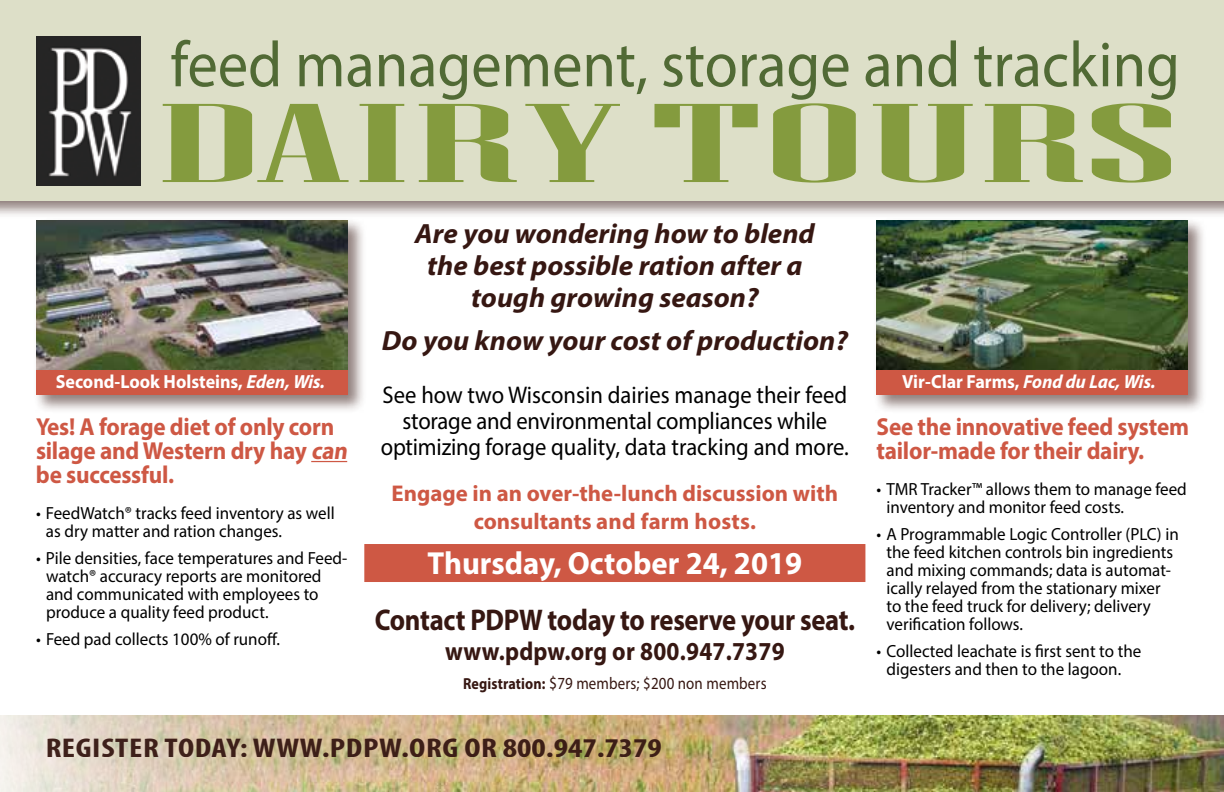
<style>
.page{position:relative;width:1224px;height:792px;background:#fff}
.page>*{position:absolute;margin:0;border:0;box-sizing:border-box;transform-origin:0 0}
.t1{font:111.6px "Niagara Solid";letter-spacing:.01em;color:#849b3e;scale:3.08 1}
.t2{font:64.6px "Myriad Pro";color:#516a35;scale:.94 1}
.t3{font:700 32px "Myriad Pro";color:#fff;scale:.96 1}
.t4{font:700 30px "Myriad Pro";letter-spacing:-.01em;color:#361712;scale:.89 1}
.t5{font:italic 700 27.8px/32px "Myriad Pro";color:#361712;text-align:center}
.t6{font:700 condensed 27.2px "Myriad Pro";letter-spacing:.02em;color:#361712;scale:1.24 1}
.t7{font:700 26px "Myriad Pro";letter-spacing:.01em;color:#361712;scale:.9 1}
.t8{font:700 24.6px/24px "Myriad Pro";letter-spacing:-.01em;color:#ce5844;scale:.94 1}
.t9{font:24.2px/26px "Myriad Pro";letter-spacing:-.005em;color:#000;text-align:center;scale:.94 1}
.t10{font:700 22.8px/28px "Myriad Pro";color:#ce5844;text-align:center}
.t11{font:700 19px "Myriad Pro";color:#fff;scale:.95 1}
.t12{font:17.6px/18px "Myriad Pro";color:#000}
.t13{font:17px "Myriad Pro";letter-spacing:.01em;color:#361712;scale:.88 1}
.s1{font-style:italic}
.s2{font-weight:700;font-size:16px}
.s3{font-size:18px}
</style>
<div class="page">
<div style="left:0;top:0;width:1224px;height:219px;background:#361712;opacity:.55"></div>
<div style="left:0;top:0;width:1224px;height:200px;background:#dddfc8"></div>
<img style="left:36px;top:36px;width:104px;height:150px">
<div style="left:364px;top:544px;width:501px;height:38px;background:#ce5844"></div>
<div style="left:33px;top:217px;width:333px;height:197px;background:#361712;opacity:.55"></div>
<div style="left:36px;top:220px;width:311px;height:175px;background:#ce5844"></div>
<img style="left:36px;top:220px;width:311px;height:149px">
<div style="left:873px;top:217px;width:334px;height:197px;background:#361712;opacity:.55"></div>
<div style="left:877px;top:220px;width:311px;height:175px;background:#ce5844"></div>
<img style="left:877px;top:220px;width:311px;height:149px">
<img style="left:0;top:715px;width:1224px;height:77px">
<hr style="left:311px;top:461px;width:36px;height:1px;background:#ce5844">
<h2 class="t2" style="left:171px;top:25px;width:1075px">feed management, storage and tracking</h2>
<h1 class="t1" style="left:158px;top:84px;width:333px">DAIRY TOURS</h1>
<p class="t11" style="left:56px;top:369px;width:286px">Second-Look Holsteins, <span class="s1">Eden, Wis.</span></p>
<h3 class="t8" style="left:36px;top:414px;width:337px">Yes! A forage diet of only corn silage and Western dry hay can be successful.</h3>
<p class="t12" style="left:46px;top:504px;width:290px;text-indent:-10px">• FeedWatch® tracks feed inventory as well as dry matter and ration changes.</p>
<p class="t12" style="left:46px;top:549px;width:303px;text-indent:-10px">• Pile densities, face temperatures and Feed&shy;watch® accuracy reports are monitored and communicated with employees to produce a quality feed product.</p>
<p class="t12" style="left:36px;top:630px;width:245px">• Feed pad collects 100% of runoff.</p>
<h3 class="t5" style="left:415px;top:216px;width:401px">Are you wondering how to blend the best possible ration after a tough growing season?</h3>
<h3 class="t5" style="left:382px;top:324px;width:468px">Do you know your cost of production?</h3>
<h3 class="t9" style="left:381px;top:382px;width:499px">See how two Wisconsin dairies manage their feed storage and environmental compliances while optimizing forage quality, data tracking and more.</h3>
<p class="t10" style="left:392px;top:479px;width:448px">Engage in an over-the-lunch discussion with consultants and farm hosts.</p>
<h3 class="t3" style="left:428px;top:542px;width:392px">Thursday, October 24, 2019</h3>
<h3 class="t4" style="left:375px;top:600px;width:541px">Contact PDPW today to reserve your seat.</h3>
<h3 class="t7" style="left:445px;top:634px;width:379px">www.pdpw.org or 800.947.7379</h3>
<p class="t13" style="left:463px;top:673px;width:346px"><span class="s2">Registration:</span> <span class="s3">$</span>79 members; $200 non members</p>
<h3 class="t6" style="left:45px;top:731px;width:499px">REGISTER TODAY: WWW.PDPW.ORG OR 800.947.7379</h3>
<p class="t11" style="left:902px;top:369px;width:269px">Vir-Clar Farms, <span class="s1">Fond du Lac, Wis.</span></p>
<h3 class="t8" style="left:877px;top:414px;width:334px">See the innovative feed system tailor-made for their dairy.</h3>
<p class="t12" style="left:887px;top:480px;width:302px;text-indent:-10px">• TMR Tracker™ allows them to manage feed inventory and monitor feed costs.</p>
<p class="t12" style="left:887px;top:525px;width:294px;text-indent:-10px">• A Programmable Logic Controller (PLC) in the feed kitchen controls bin ingredients and mixing commands; data is automat&shy;ically relayed from the stationary mixer to the feed truck for delivery; delivery verification follows.</p>
<p class="t12" style="left:877px;top:642px;width:266px;text-align:center">• Collected leachate is first sent to the digesters and then to the lagoon.</p>
</div>
